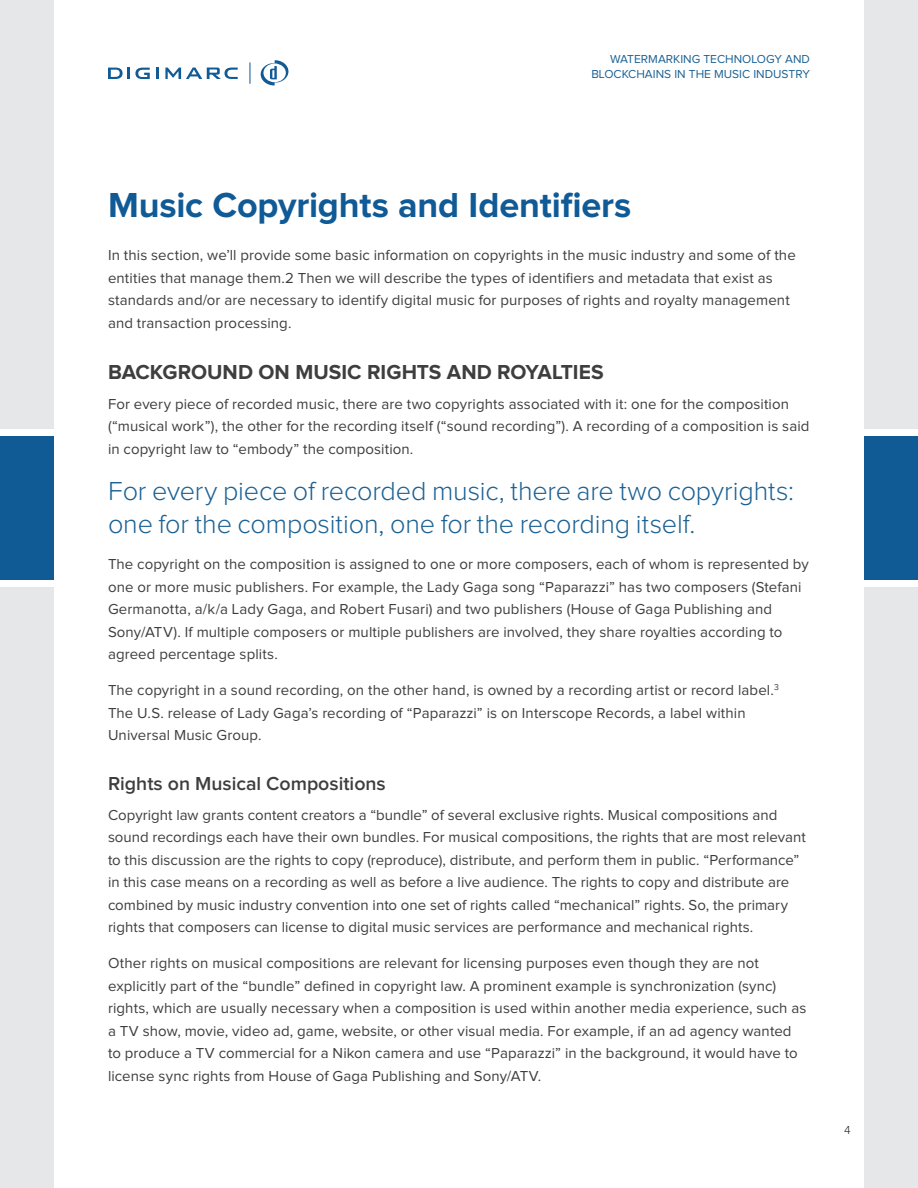
<style>
.page{position:relative;width:918px;height:1188px;background:#fff}
.page>*{position:absolute;margin:0;border:0;box-sizing:border-box;transform-origin:0 0}
.Page_Header_Bold{font:700 36px "Proxima Nova";letter-spacing:-.005em;color:#105a96}
.pull_out_text{font:300 27px/33px "Proxima Nova";letter-spacing:-.005em;color:#1b6194}
.Subhead_All_Caps{font:700 21px "Proxima Nova";color:#3e3e3f}
.Paragraph_Head_Gray{font:600 19.5px "Proxima Nova";color:#3e3e3f}
.Body_Med_10pt{font:15px/22.5px "Proxima Nova";letter-spacing:.005em;color:#3e3e3f}
.t1{font:12px/15px "Proxima Nova";color:#1b6194;text-align:right}
.t2{font:300 12px "Proxima Nova";color:#231f20}
</style>
<div class="page">
<div style="left:864px;top:0;width:54px;height:1188px;background:#e6e7e9"></div>
<div style="left:0;top:0;width:54px;height:1188px;background:#e6e7e9"></div>
<svg style="left:156px;top:68px;width:3px;height:11px"></svg>
<svg style="left:108px;top:68px;width:42px;height:11px"></svg>
<svg style="left:165px;top:68px;width:73px;height:11px"></svg>
<svg style="left:261px;top:60px;width:27px;height:25px"></svg>
<svg style="left:249px;top:62px;width:1px;height:22px"></svg>
<div style="left:0;top:436px;width:54px;height:144px;background:#105a96"></div>
<div style="left:0;top:429px;width:54px;height:7px;background:#fff"></div>
<div style="left:0;top:580px;width:54px;height:7px;background:#fff"></div>
<div style="left:864px;top:436px;width:54px;height:144px;background:#105a96"></div>
<div style="left:864px;top:429px;width:54px;height:7px;background:#fff"></div>
<div style="left:864px;top:580px;width:54px;height:7px;background:#fff"></div>
<p class="t1" style="left:591px;top:52px;width:220px">WATERMARKING TECHNOLOGY AND<br>BLOCKCHAINS IN THE MUSIC INDUSTRY</p>
<p class="Page_Header_Bold" style="left:108px;top:185px;width:525px">Music Copyrights and Identifiers</p>
<p class="Body_Med_10pt" style="left:108px;top:244px;width:689px">In this section, we’ll provide some basic information on copyrights in the music industry and some of the entities that manage them.2 Then we will describe the types of identifiers and metadata that exist as standards and/or are necessary to identify digital music for purposes of rights and royalty management and transaction processing.</p>
<p class="Subhead_All_Caps" style="left:108px;top:360px;width:497px">BACKGROUND ON MUSIC RIGHTS AND ROYALTIES</p>
<p class="Body_Med_10pt" style="left:108px;top:393px;width:703px">For every piece of recorded music, there are two copyrights associated with it: one for the composition (“musical work”), the other for the recording itself (“sound recording”). A recording of a composition is said in copyright law to “embody” the composition.</p>
<p class="pull_out_text" style="left:108px;top:475px;width:688px">For every piece of recorded music, there are two copyrights: one for the composition, one for the recording itself.</p>
<p class="Body_Med_10pt" style="left:108px;top:553px;width:702px">The copyright on the composition is assigned to one or more composers, each of whom is represented by one or more music publishers. For example, the Lady Gaga song “Paparazzi” has two composers (Stefani Germanotta, a/k/a Lady Gaga, and Robert Fusari) and two publishers (House of Gaga Publishing and Sony/ATV). If multiple composers or multiple publishers are involved, they share royalties according to agreed percentage splits.</p>
<p class="Body_Med_10pt" style="left:108px;top:679px;width:673px">The copyright in a sound recording, on the other hand, is owned by a recording artist or record label.<sup>3<br></sup>The U.S. release of Lady Gaga’s recording of “Paparazzi” is on Interscope Records, a label within<br>Universal Music Group.</p>
<p class="Paragraph_Head_Gray" style="left:108px;top:772px;width:279px">Rights on Musical Compositions</p>
<p class="Body_Med_10pt" style="left:108px;top:804px;width:699px">Copyright law grants content creators a “bundle” of several exclusive rights. Musical compositions and sound recordings each have their own bundles. For musical compositions, the rights that are most relevant to this discussion are the rights to copy (reproduce), distribute, and perform them in public. “Performance” in this case means on a recording as well as before a live audience. The rights to copy and distribute are combined by music industry convention into one set of rights called “mechanical” rights. So, the primary rights that composers can license to digital music services are performance and mechanical rights.</p>
<p class="Body_Med_10pt" style="left:108px;top:952px;width:700px">Other rights on musical compositions are relevant for licensing purposes even though they are not explicitly part of the “bundle” defined in copyright law. A prominent example is synchronization (sync) rights, which are usually necessary when a composition is used within another media experience, such as a TV show, movie, video ad, game, website, or other visual media. For example, if an ad agency wanted to produce a TV commercial for a Nikon camera and use “Paparazzi” in the background, it would have to license sync rights from House of Gaga Publishing and Sony/ATV.</p>
<p class="t2" style="left:844px;top:1123px;width:8px">4</p>
</div>
